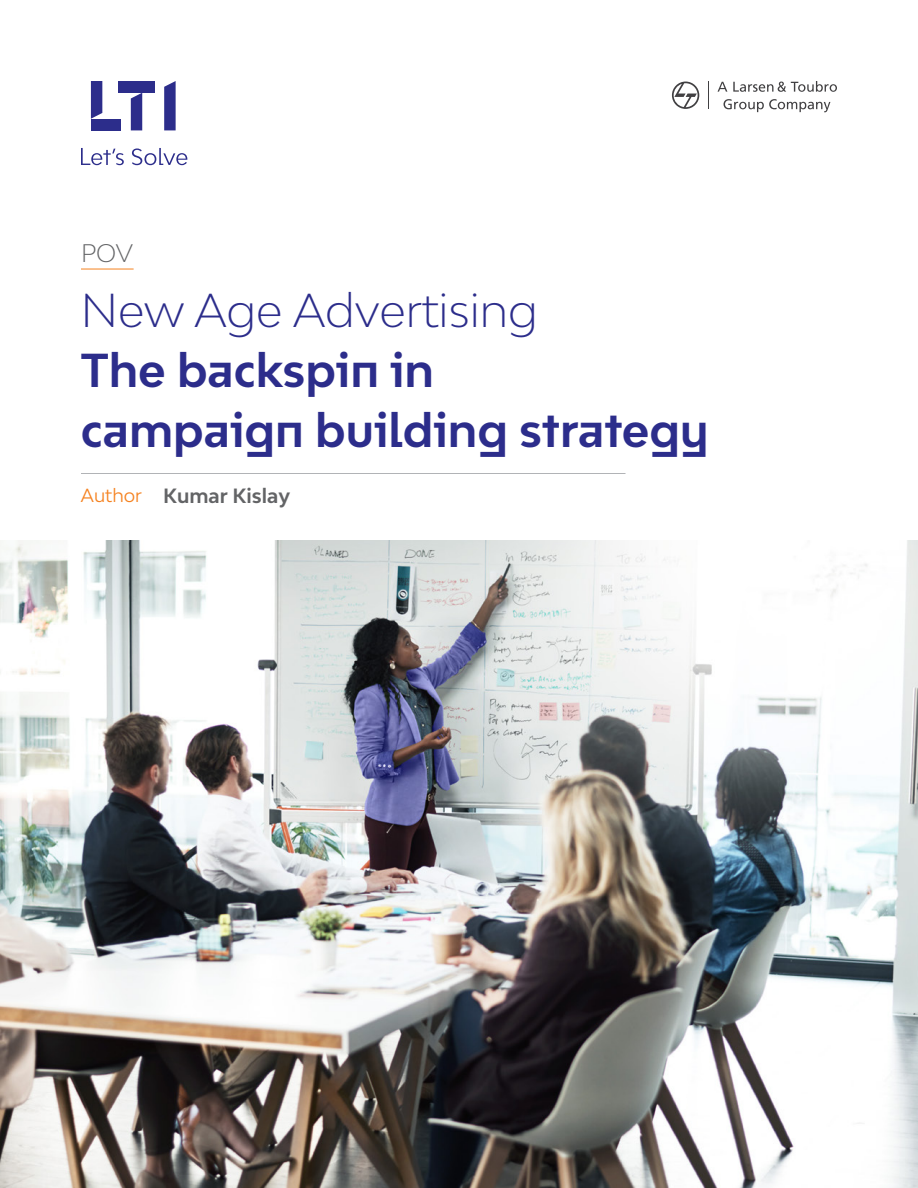
<style>
.page{position:relative;width:918px;height:1188px;background:#fff}
.page>*{position:absolute;margin:0;border:0;box-sizing:border-box;transform-origin:0 0}
.t1{font:700 45px/60px "Bw Modelica LTI";color:#2c2d8b}
.t2{font:300 45px "Bw Modelica";color:#2c2d8b}
.t3{font:300 24px "Bw Modelica LTI";color:#636466}
.t4{font:700 19.5px "Bw Modelica";color:#636466}
.s1{font-weight:400;font-size:18px;color:#f58220}
</style>
<div class="page">
<svg style="left:91px;top:81px;width:11px;height:38px"></svg>
<div style="left:91px;top:119px;width:30px;height:11px;background:#2c2d8b"></div>
<div style="left:118px;top:81px;width:37px;height:11px;background:#2c2d8b"></div>
<svg style="left:131px;top:93px;width:11px;height:37px"></svg>
<svg style="left:164px;top:81px;width:12px;height:49px"></svg>
<svg style="left:81px;top:148px;width:106px;height:17px"></svg>
<svg style="left:672px;top:82px;width:27px;height:27px"></svg>
<svg style="left:718px;top:82px;width:9px;height:10px"></svg>
<svg style="left:733px;top:81px;width:104px;height:11px"></svg>
<svg style="left:724px;top:99px;width:106px;height:13px"></svg>
<svg style="left:708px;top:82px;width:1px;height:27px"></svg>
<hr style="left:81px;top:269px;width:53px;height:1px;background:#f58220">
<hr style="left:81px;top:473px;width:545px;height:1px;background:#b1b3b6">
<img style="left:0;top:540px;width:918px;height:648px">
<p class="t3" style="left:81px;top:237px;width:54px">POV</p>
<p class="t2" style="left:81px;top:281px;width:459px">New Age Advertising</p>
<p class="t1" style="left:81px;top:339px;width:629px">The backspin in<br>campaign building strategy</p>
<p class="t4" style="left:81px;top:483px;width:211px"><span class="s1">Author</span> Kumar Kislay</p>
</div>
